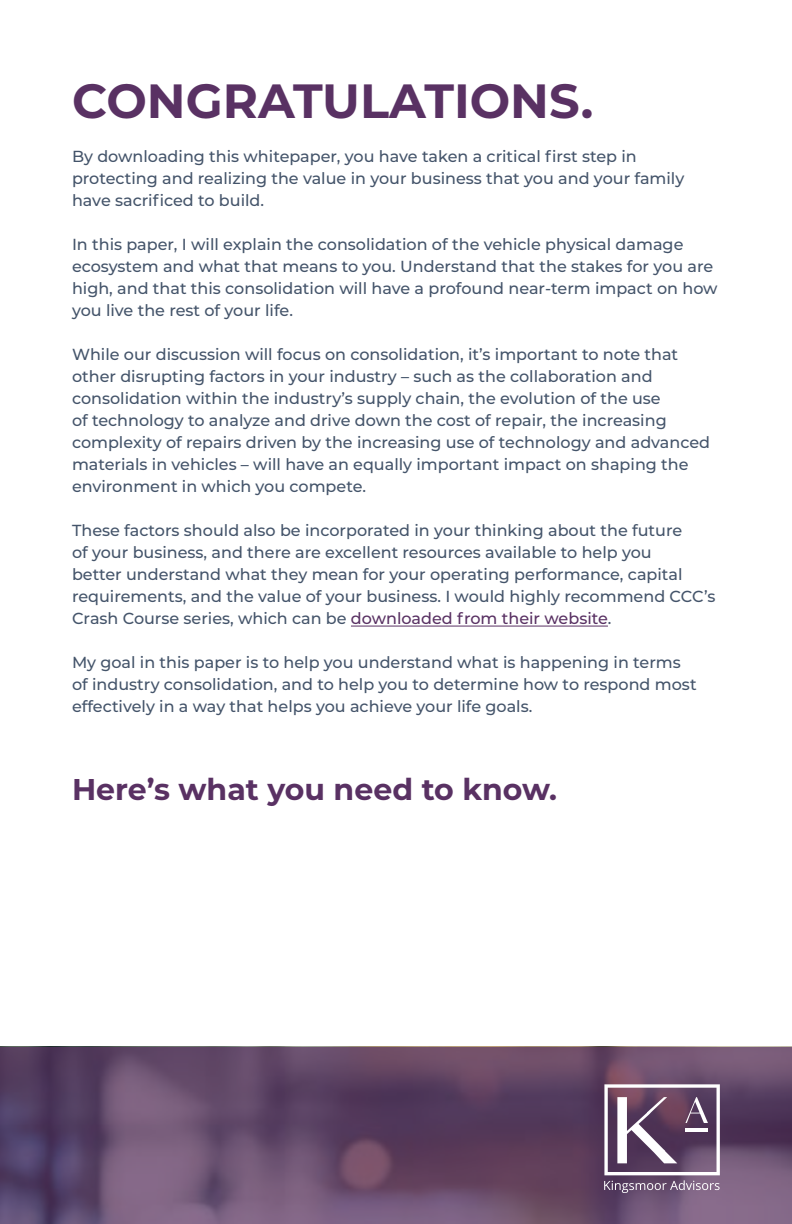
<style>
.page{position:relative;width:792px;height:1224px;background:#fff}
.page>*{position:absolute;margin:0;border:0;box-sizing:border-box;transform-origin:0 0}
.t1{font:700 48px "Montserrat";color:#593163}
.t2{font:700 30px "Montserrat";color:#593163}
.t3{font:500 16px/22px "Montserrat";color:#44546a}
.s1{color:#593163}
</style>
<div class="page">
<hr style="left:351px;top:626px;width:257px;height:1px;background:#593163">
<svg style="left:0;top:1047px;width:792px;height:177px;background:#654a6a"></svg>
<svg style="left:604px;top:1084px;width:116px;height:109px"></svg>
<h1 class="t1" style="left:72px;top:67px;width:523px">CONGRATULATIONS.</h1>
<p class="t3" style="left:72px;top:145px;width:614px">By downloading this whitepaper, you have taken a critical first step in protecting and realizing the value in your business that you and your family have sacrificed to build.</p>
<p class="t3" style="left:72px;top:233px;width:647px">In this paper, I will explain the consolidation of the vehicle physical damage ecosystem and what that means to you. Understand that the stakes for you are high, and that this consolidation will have a profound near-term impact on how you live the rest of your life.</p>
<p class="t3" style="left:72px;top:343px;width:640px">While our discussion will focus on consolidation, it’s important to note that other disrupting factors in your industry – such as the collaboration and consolidation within the industry’s supply chain, the evolution of the use<br>of technology to analyze and drive down the cost of repair, the increasing complexity of repairs driven by the increasing use of technology and advanced materials in vehicles – will have an equally important impact on shaping the environment in which you compete.</p>
<p class="t3" style="left:72px;top:519px;width:645px">These factors should also be incorporated in your thinking about the future<br>of your business, and there are excellent resources available to help you<br>better understand what they mean for your operating performance, capital requirements, and the value of your business. I would highly recommend CCC’s Crash Course series, which can be <span class="s1">downloaded from their website</span>.</p>
<p class="t3" style="left:72px;top:651px;width:626px">My goal in this paper is to help you understand what is happening in terms of industry consolidation, and to help you to determine how to respond most effectively in a way that helps you achieve your life goals.</p>
<h2 class="t2" style="left:72px;top:768px;width:487px">Here’s what you need to know.</h2>
</div>
